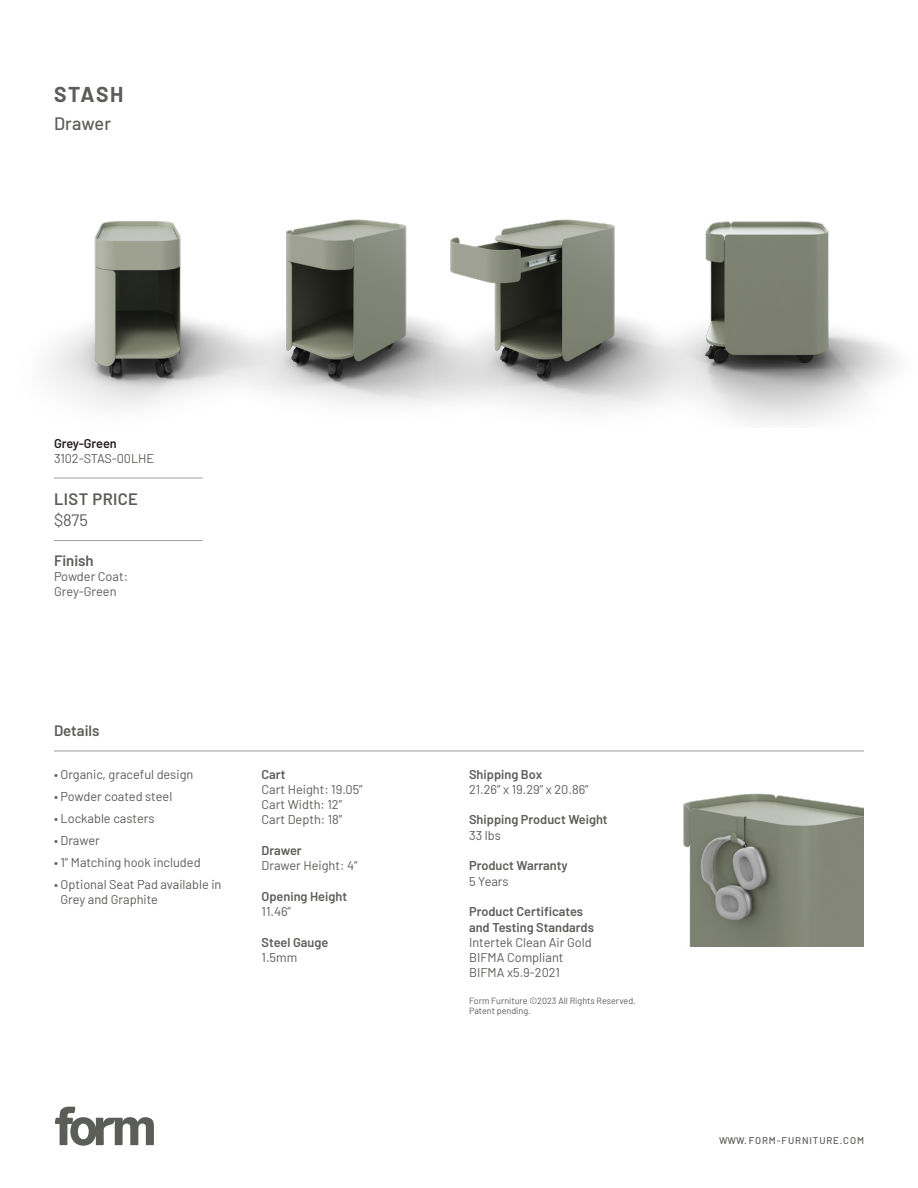
<style>
.page{position:relative;width:918px;height:1188px;background:#fff}
.page>*{position:absolute;margin:0;border:0;box-sizing:border-box;transform-origin:0 0}
.t1{font:700 21px "Barlow";letter-spacing:.07em;color:#5b5d59}
.t2{font:500 18px "Barlow";letter-spacing:.005em;color:#5b5d59}
.t3{font:600 16.5px "Barlow";letter-spacing:.025em;color:#5b5d59}
.t4{font:16.5px "Barlow";color:#5b5d59}
.t5{font:600 15px "Barlow";color:#5b5d59}
.t6{font:12.75px/15.3px "Barlow";color:#5b5d59}
.t7{font:600 12.75px "Barlow";color:#5b5d59}
.t8{font:500 9.75px "Barlow";letter-spacing:.09em;color:#5b5d59}
.t9{font:9px/10.8px "Barlow";color:#5b5d59}
.s1{font-weight:600;color:#231f20}
</style>
<div class="page">
<svg style="left:55px;top:1107px;width:99px;height:39px"></svg>
<hr style="left:54px;top:540px;width:148px;height:1px;background:#9c9ca0">
<hr style="left:54px;top:478px;width:148px;height:1px;background:#9c9ca0">
<hr style="left:54px;top:751px;width:810px;height:1px;background:#9c9ca0">
<img style="left:683px;top:793px;width:181px;height:153px">
<img style="left:48px;top:221px;width:177px;height:188px">
<img style="left:225px;top:219px;width:208px;height:186px">
<img style="left:433px;top:219px;width:210px;height:191px">
<img style="left:643px;top:221px;width:254px;height:203px">
<p class="t1" style="left:54px;top:79px;width:71px">STASH</p>
<p class="t2" style="left:54px;top:111px;width:59px">Drawer</p>
<p class="t6" style="left:54px;top:435px;width:102px"><span class="s1">Grey-Green<br></span>3102-STAS-00LHE</p>
<p class="t3" style="left:54px;top:487px;width:86px">LIST PRICE</p>
<p class="t4" style="left:54px;top:508px;width:35px">$875</p>
<p class="t5" style="left:54px;top:549px;width:41px">Finish</p>
<p class="t6" style="left:54px;top:568px;width:76px">Powder Coat:<br>Grey-Green</p>
<p class="t5" style="left:54px;top:720px;width:47px">Details</p>
<p class="t6" style="left:54px;top:765px;width:141px">• Organic, graceful design</p>
<p class="t6" style="left:54px;top:787px;width:120px">• Powder coated steel</p>
<p class="t6" style="left:54px;top:809px;width:102px">• Lockable casters</p>
<p class="t6" style="left:54px;top:832px;width:47px">• Drawer</p>
<p class="t6" style="left:54px;top:854px;width:148px">• 1” Matching hook included</p>
<p class="t6" style="left:60px;top:876px;width:162px;text-indent:-6px">• Optional Seat Pad available in<br>Grey and Graphite</p>
<p class="t7" style="left:262px;top:765px;width:26px">Cart</p>
<p class="t6" style="left:262px;top:781px;width:103px">Cart Height: 19.05”</p>
<p class="t6" style="left:262px;top:796px;width:82px">Cart Width: 12”</p>
<p class="t6" style="left:262px;top:811px;width:82px">Cart Depth: 18”</p>
<p class="t7" style="left:262px;top:841px;width:42px">Drawer</p>
<p class="t6" style="left:262px;top:857px;width:97px">Drawer Height: 4”</p>
<p class="t7" style="left:262px;top:887px;width:87px">Opening Height</p>
<p class="t6" style="left:262px;top:903px;width:31px">11.46”</p>
<p class="t7" style="left:262px;top:933px;width:68px">Steel Gauge</p>
<p class="t6" style="left:262px;top:949px;width:37px">1.5mm</p>
<p class="t7" style="left:469px;top:765px;width:75px">Shipping Box</p>
<p class="t6" style="left:469px;top:781px;width:121px">21.26” x 19.29” x 20.86”</p>
<p class="t7" style="left:469px;top:811px;width:140px">Shipping Product Weight</p>
<p class="t6" style="left:469px;top:827px;width:33px">33 lbs</p>
<p class="t7" style="left:469px;top:856px;width:100px">Product Warranty</p>
<p class="t6" style="left:469px;top:872px;width:41px">5 Years</p>
<p class="t7" style="left:469px;top:902px;width:116px">Product Certificates</p>
<p class="t7" style="left:469px;top:918px;width:126px">and Testing Standards</p>
<p class="t6" style="left:469px;top:934px;width:124px">Intertek Clean Air Gold<br>BIFMA Compliant<br>BIFMA x5.9-2021</p>
<p class="t9" style="left:469px;top:994px;width:168px">Form Furniture ©2023 All Rights Reserved.<br>Patent pending.</p>
<p class="t8" style="left:719px;top:1133px;width:146px">WWW. FORM-FURNITURE.COM</p>
</div>
